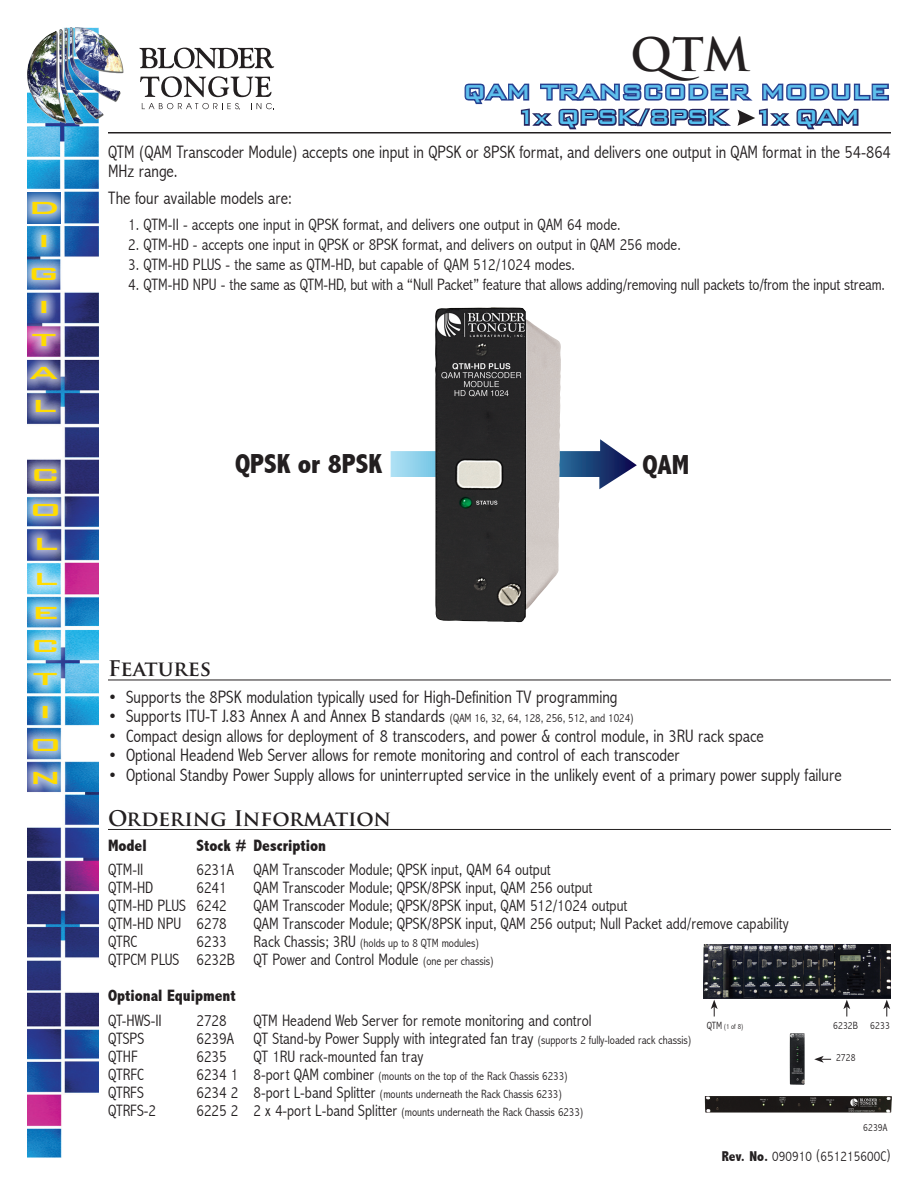
<style>
.page{position:relative;width:918px;height:1188px;background:#fff}
.page>*{position:absolute;margin:0;border:0;box-sizing:border-box;transform-origin:0 0}
.t1{font:700 45px "Trajan Pro";color:#231f20}
.t2{font:800 condensed 27.6px "Abadi";color:#231f20}
.t3{font:500 27px/25.2px "Bank Gothic";letter-spacing:-.025em;color:#5ebfec}
.t4{font:500 23.4px/33.6px "Bank Gothic";color:#ffdc01;text-align:center;scale:1.67 1}
.t5{font:700 21px "Trajan Pro";letter-spacing:-.005em;color:#231f20}
.t6{font:300 condensed 18px/19.5px "Abadi";color:#231f20}
.t7{font:300 condensed 16.5px/36px "Abadi";color:#231f20}
.t8{font:800 condensed 16.5px "Abadi";color:#231f20}
.t9{font:300 condensed 14.25px "Abadi";letter-spacing:.01em;color:#231f20}
.t10{font:300 condensed 12px "Abadi";color:#231f20}
.t11{font:300 condensed 10.5px "Abadi";letter-spacing:.01em;color:#231f20}
.t12{font:300 condensed 7.5px "Abadi";color:#231f20}
.s1{color:#56c0ee}
.s2{font-size:22.5px;color:#56c0ee}
.s3{font-size:12px}
.s4{font-size:16.5px}
.s5{font-weight:800}
.s6{font-size:10.5px}
</style>
<div class="page">
<hr style="left:108px;top:680px;width:783px;height:1px;background:#231f20">
<hr style="left:108px;top:829px;width:783px;height:1px;background:#231f20">
<hr style="left:108px;top:132px;width:783px;height:2px;background:#231f20">
<svg style="left:390px;top:439px;width:247px;height:50px"></svg>
<img style="left:27px;top:125px;width:71px;height:1033px">
<svg style="left:139px;top:48px;width:135px;height:20px"></svg>
<svg style="left:140px;top:76px;width:131px;height:21px"></svg>
<svg style="left:142px;top:103px;width:98px;height:7px"></svg>
<svg style="left:251px;top:103px;width:23px;height:6px"></svg>
<img style="left:27px;top:27px;width:97px;height:98px">
<div style="left:12px;top:449px;width:60px;height:349px;background:#fff;opacity:.75"></div>
<div style="left:21px;top:458px;width:46px;height:335px;background:#fff;opacity:.75"></div>
<img style="left:434px;top:307px;width:128px;height:315px">
<div style="left:9px;top:182px;width:61px;height:244px;background:#fff;opacity:.75"></div>
<div style="left:19px;top:191px;width:48px;height:231px;background:#fff;opacity:.75"></div>
<img style="left:790px;top:1033px;width:15px;height:52px">
<svg style="left:814px;top:1056px;width:17px;height:7px"></svg>
<img style="left:705px;top:1096px;width:187px;height:17px">
<svg style="left:711px;top:1000px;width:7px;height:17px"></svg>
<svg style="left:843px;top:1000px;width:7px;height:17px"></svg>
<svg style="left:883px;top:1000px;width:7px;height:17px"></svg>
<img style="left:704px;top:945px;width:187px;height:54px">
<svg style="left:462px;top:83px;width:429px;height:51px"></svg>
<h3 class="t4" style="left:27px;top:189px;width:21px;line-height:33px">D<br>I<br>G<br>I<br>T<br>A<br>L</h3>
<h3 class="t4" style="left:30px;top:456px;width:20px">C</h3>
<h3 class="t4" style="left:28px;top:491px;width:22px">O<br>L<br>L<br>E<br>C<br>T<br>I<br>O<br>N</h3>
<h1 class="t1" style="left:631px;top:27px;width:121px">QT M</h1>
<h3 class="t3" style="left:516px;top:77px;width:376px;text-indent:-53px">QAM TRANSCODER MODULE<br><span class="s1">1</span><span class="s2">x</span> <span class="s1">QPSK/8PSK 1</span><span class="s2">x</span> <span class="s1">QAM</span></h3>
<p class="t6" style="left:108px;top:142px;width:784px">QTM (QAM Transcoder Module) accepts one input in QPSK or 8PSK format, and delivers one output in QAM format in the 54-864<br>MHz range.</p>
<p class="t6" style="left:108px;top:188px;width:186px">The four available models are:</p>
<p class="t7" style="left:128px;top:207px;width:494px">1. QTM-II - accepts one input in QPSK format, and delivers one output in QAM 64 mode.</p>
<p class="t7" style="left:128px;top:227px;width:554px">2. QTM-HD - accepts one input in QPSK or 8PSK format, and delivers on output in QAM 256 mode.</p>
<p class="t7" style="left:128px;top:246px;width:448px">3. QTM-HD PLUS - the same as QTM-HD, but capable of QAM 512/1024 modes.</p>
<p class="t7" style="left:128px;top:266px;width:758px">4. QTM-HD NPU - the same as QTM-HD, but with a “Null Packet” feature that allows adding/removing null packets to/from the input stream.</p>
<h2 class="t2" style="left:235px;top:447px;width:148px">QPSK or 8PSK</h2>
<h2 class="t2" style="left:643px;top:449px;width:48px">QAM</h2>
<p class="t5" style="left:108px;top:656px;width:105px">Features</p>
<p class="t6" style="left:108px;top:687px;width:511px">• Supports the 8PSK modulation typically used for High-Definition TV programming</p>
<p class="t6" style="left:108px;top:706px;width:528px">• Supports ITU-T J.83 Annex A and Annex B standards <span class="s3">(QAM 16, 32, 64, 128, 256, 512, and 1024)</span></p>
<p class="t6" style="left:108px;top:726px;width:657px">• Compact design allows for deployment of 8 transcoders, and power &amp; control module, in 3RU rack space</p>
<p class="t6" style="left:108px;top:745px;width:573px">• Optional Headend Web Server allows for remote monitoring and control of each transcoder</p>
<p class="t6" style="left:108px;top:765px;width:735px">• Optional Standby Power Supply allows for uninterrupted service in the unlikely event of a primary power supply failure</p>
<p class="t5" style="left:108px;top:805px;width:285px">Ordering Information</p>
<p class="t8" style="left:108px;top:836px;width:40px">Model</p>
<p class="t8" style="left:197px;top:836px;width:131px">Stock # Description</p>
<p class="t7" style="left:108px;top:852px;width:37px">QTM-II</p>
<p class="t7" style="left:197px;top:852px;width:356px">6231A QAM Transcoder Module; QPSK input, QAM 64 output</p>
<p class="t7" style="left:108px;top:870px;width:47px">QTM-HD</p>
<p class="t7" style="left:197px;top:870px;width:32px">6241</p>
<p class="t7" style="left:254px;top:870px;width:341px">QAM Transcoder Module; QPSK/8PSK input, QAM 256 output</p>
<p class="t7" style="left:108px;top:888px;width:120px">QTM-HD PLUS 6242</p>
<p class="t7" style="left:254px;top:888px;width:375px">QAM Transcoder Module; QPSK/8PSK input, QAM 512/1024 output</p>
<p class="t7" style="left:108px;top:906px;width:120px">QTM-HD NPU 6278</p>
<p class="t7" style="left:254px;top:906px;width:537px">QAM Transcoder Module; QPSK/8PSK input, QAM 256 output; Null Packet add/remove capability</p>
<p class="t7" style="left:108px;top:924px;width:31px">QTRC</p>
<p class="t7" style="left:197px;top:924px;width:32px">6233</p>
<p class="t10" style="left:254px;top:936px;width:227px"><span class="s4">Rack Chassis; 3RU</span> (holds up to 8 QTM modules)</p>
<p class="t7" style="left:108px;top:942px;width:388px">QTPCM PLUS 6232B QT Power and Control Module <span class="s3">(one per chassis)<br></span><span class="s5">Optional Equipment</span></p>
<p class="t7" style="left:108px;top:1003px;width:55px">QT-HWS-II</p>
<p class="t7" style="left:197px;top:1003px;width:32px">2728</p>
<p class="t7" style="left:254px;top:1003px;width:340px">QTM Headend Web Server for remote monitoring and control</p>
<p class="t7" style="left:108px;top:1021px;width:38px">QTSPS</p>
<p class="t7" style="left:197px;top:1021px;width:497px">6239A QT Stand-by Power Supply with integrated fan tray <span class="s3">(supports 2 fully-loaded rack chassis)</span></p>
<p class="t7" style="left:108px;top:1039px;width:31px">QTHF</p>
<p class="t7" style="left:197px;top:1039px;width:32px">6235</p>
<p class="t7" style="left:254px;top:1039px;width:171px">QT 1RU rack-mounted fan tray</p>
<p class="t7" style="left:108px;top:1057px;width:37px">QTRFC</p>
<p class="t10" style="left:197px;top:1069px;width:373px"><span class="s4">6234 1 8-port QAM combiner</span> (mounts on the top of the Rack Chassis 6233)</p>
<p class="t7" style="left:108px;top:1075px;width:37px">QTRFS</p>
<p class="t10" style="left:197px;top:1087px;width:367px"><span class="s4">6234 2 8-port L-band Splitter</span> (mounts underneath the Rack Chassis 6233)</p>
<p class="t7" style="left:108px;top:1093px;width:50px">QTRFS-2</p>
<p class="t10" style="left:197px;top:1105px;width:389px"><span class="s4">6225 2 2 x 4-port L-band Splitter</span> (mounts underneath the Rack Chassis 6233)</p>
<p class="t9" style="left:722px;top:1148px;width:171px"><span class="s5">Rev. No.</span> 090910 (651215600C)</p>
<p class="t12" style="left:707px;top:1022px;width:38px"><span class="s6">QTM</span> (1 of 8)</p>
<p class="t11" style="left:833px;top:1019px;width:58px">6232B 6233</p>
<p class="t11" style="left:836px;top:1052px;width:21px">2728</p>
<p class="t11" style="left:863px;top:1121px;width:26px">6239A</p>
</div>
